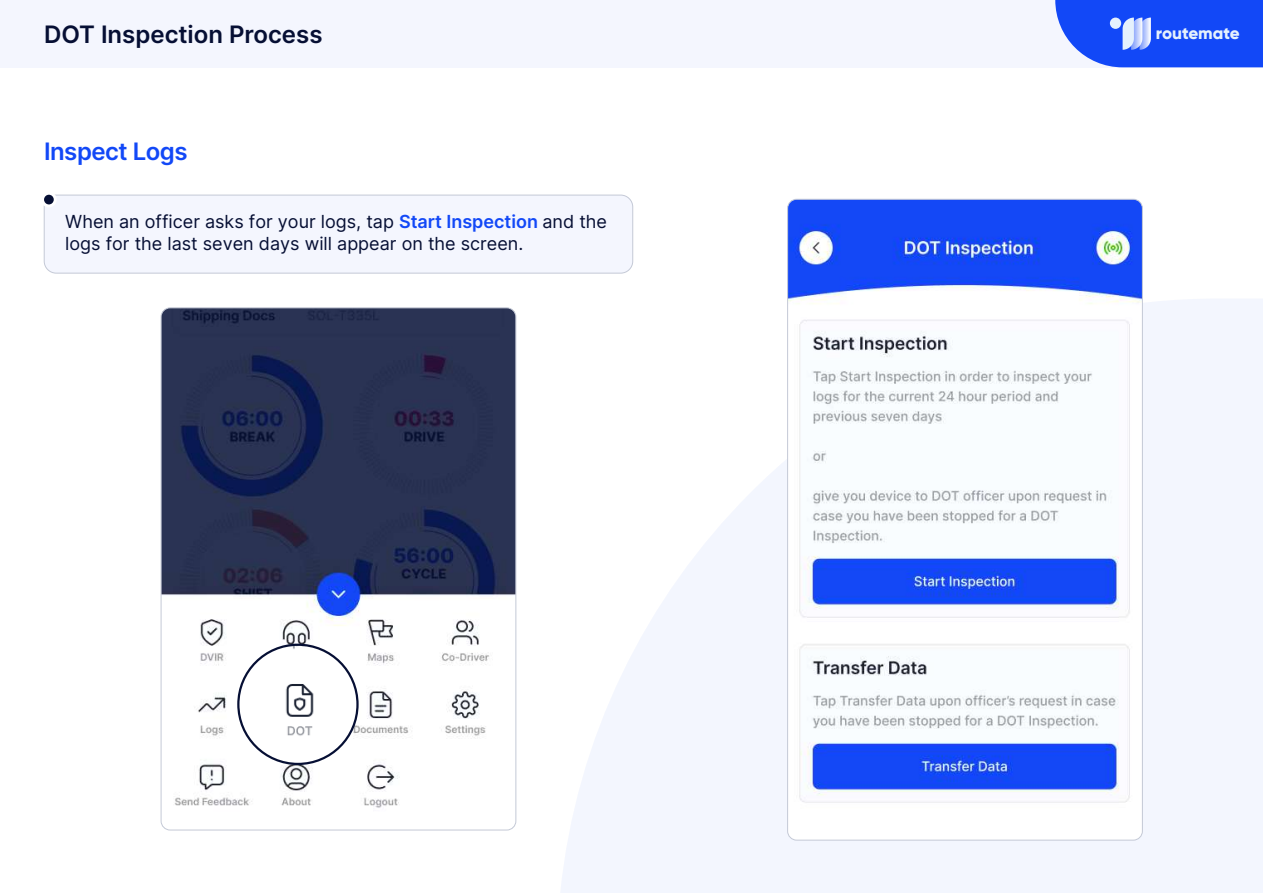
<style>
.page{position:relative;width:1263px;height:893px;background:#fff}
.page>*{position:absolute;margin:0;border:0;box-sizing:border-box;transform-origin:0 0}
.t1{font:600 24px "Inter";color:#060f34}
.t2{font:600 24px "Inter";letter-spacing:-.02em;color:#1248f7}
.t3{font:18px/22.5px "Inter";color:#060f34}
.t4{font:800 17.1px "Gilroy";color:#e5f1fd}
.s1{font-weight:600;color:#1248f7}
</style>
<div class="page">
<svg style="left:561px;top:299px;width:702px;height:593px;fill:#f3f6fe"></svg>
<img style="left:788px;top:201px;width:354px;height:639px">
<img style="left:161px;top:309px;width:355px;height:521px">
<img style="left:238px;top:644px;width:120px;height:120px;border-radius:60px">
<div style="left:237px;top:643px;width:122px;height:122px;border:2px solid #060f34;border-radius:50%"></div>
<div style="left:44px;top:195px;width:589px;height:78px;background:#f4f6fe;border-radius:12px"></div>
<div style="left:44px;top:195px;width:589px;height:78px;border:1px solid #c4c9d6;border-radius:12px"></div>
<svg style="left:43px;top:194px;width:14px;height:13px"></svg>
<div style="left:0;top:0;width:1263px;height:67px;background:#f4f6fe"></div>
<svg style="left:1055px;top:0;width:208px;height:67px;background:#2d5df7"></svg>
<div style="left:1110px;top:18px;width:11px;height:11px;background:#e5f1fd;border-radius:50%"></div>
<h1 class="t1" style="left:44px;top:17px;width:280px">DOT Inspection Process</h1>
<p class="t4" style="left:1156px;top:22px;width:85px">routemate</p>
<h1 class="t2" style="left:44px;top:133px;width:145px">Inspect Logs</h1>
<p class="t3" style="left:65px;top:210px;width:543px">When an officer asks for your logs, tap <span class="s1">Start Inspection</span> and the logs for the last seven days will appear on the screen.</p>
</div>
